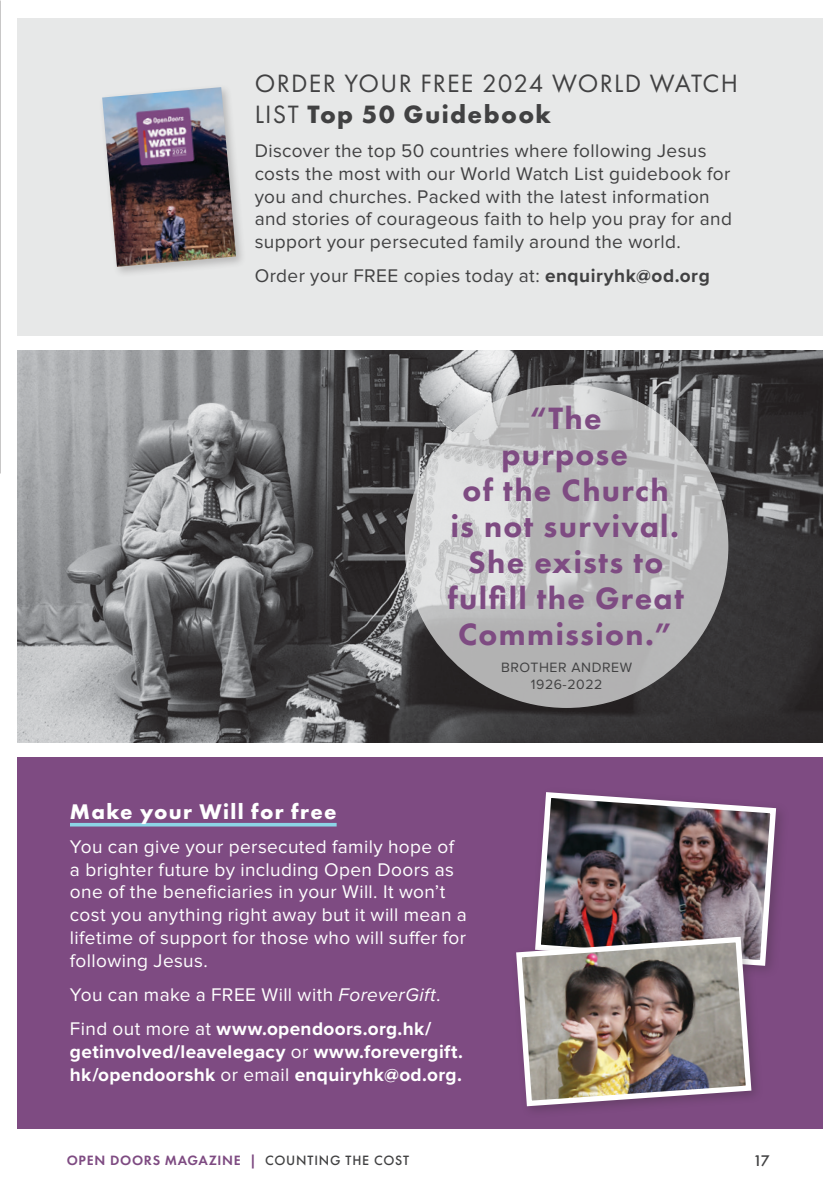
<style>
.page{position:relative;width:840px;height:1191px;background:#fff}
.page>*{position:absolute;margin:0;border:0;box-sizing:border-box;transform-origin:0 0}
.Title_Heavy{font:800 32px/36px "Futura PT";letter-spacing:.04em;color:#7e4b82;text-align:center}
.Body_text{font:26px/31.2px "Futura PT";letter-spacing:.045em;color:#414142}
.Pull_quote{font:700 22px "Futura PT";letter-spacing:.06em;color:#fff}
.Body_text-2{font:19px/22.8px "Proxima Nova";letter-spacing:.02em;color:#414142}
.Body_text-3{font:19px/22.8px "Proxima Nova";letter-spacing:.02em;color:#fff}
.Body_text-4{font:700 19px/22.8px "Proxima Nova";letter-spacing:.015em;color:#fff}
.t1{font:500 16px "Futura PT";color:#414142}
.t2{font:600 14px "Futura PT";letter-spacing:.05em;color:#7e4b82}
.Photo_caption{font:14px "Proxima Nova";letter-spacing:.04em;color:#414142}
.s1{font-weight:700}
.s2{font-style:italic}
.s3{font-weight:400}
.s4{font-weight:500;color:#414142}
</style>
<div class="page">
<img style="left:0;top:0;width:1px;height:474px">
<div style="left:17px;top:756px;width:805px;height:372px;background:#7e4b82"></div>
<img style="left:536px;top:792px;width:242px;height:176px">
<div style="left:510px;top:931px;width:253px;height:187px;background:#231f20;opacity:.26"></div>
<img style="left:513px;top:934px;width:240px;height:175px">
<div style="left:17px;top:18px;width:805px;height:317px;background:#e7e8e8"></div>
<img style="left:17px;top:350px;width:805px;height:392px">
<svg style="left:404px;top:385px;width:324px;height:323px;background:#bfc0c0"></svg>
<hr style="left:70px;top:823px;width:266px;height:3px;background:#8cd5e7">
<div style="left:99px;top:84px;width:148px;height:194px;background:#231f20;opacity:.24"></div>
<img style="left:102px;top:87px;width:134px;height:180px">
<p class="Body_text" style="left:254px;top:67px;width:484px">ORDER YOUR FREE 2024 WORLD WATCH<br>LIST <span class="s1">Top 50 Guidebook</span></p>
<p class="Body_text-2" style="left:254px;top:140px;width:478px">Discover the top 50 countries where following Jesus costs the most with our World Watch List guidebook for you and churches. Packed with the latest information and stories of courageous faith to help you pray for and support your persecuted family around the world.</p>
<p class="Body_text-2" style="left:254px;top:265px;width:456px">Order your FREE copies today at: <span class="s1">enquiryhk@od.org</span></p>
<p class="Title_Heavy" style="left:447px;top:399px;width:238px">“The<br>purpose<br>of the Church is not survival.<br>She exists to fulfill the Great<br>Commission.”</p>
<p class="Photo_caption" style="left:501px;top:660px;width:132px">BROTHER ANDREW</p>
<p class="Photo_caption" style="left:530px;top:677px;width:73px">1926-2022</p>
<p class="Pull_quote" style="left:70px;top:797px;width:268px">Make your Will for free</p>
<p class="Body_text-3" style="left:70px;top:836px;width:398px">You can give your persecuted family hope of a brighter future by including Open Doors as one of the beneficiaries in your Will. It won’t cost you anything right away but it will mean a lifetime of support for those who will suffer for following Jesus.</p>
<p class="Body_text-3" style="left:70px;top:984px;width:372px">You can make a FREE Will with <span class="s2">ForeverGift</span>.</p>
<p class="Body_text-4" style="left:70px;top:1017px;width:394px"><span class="s3">Find out more at</span> www.opendoors.org.hk/ getinvolved/leavelegacy <span class="s3">or</span> www.forevergift. hk/opendoorshk <span class="s3">or email</span> enquiryhk@od.org.</p>
<p class="t2" style="left:67px;top:1151px;width:343px">OPEN DOORS MAGAZINE | <span class="s4">COUNTING THE COST</span></p>
<p class="t1" style="left:752px;top:1151px;width:18px">17</p>
</div>
